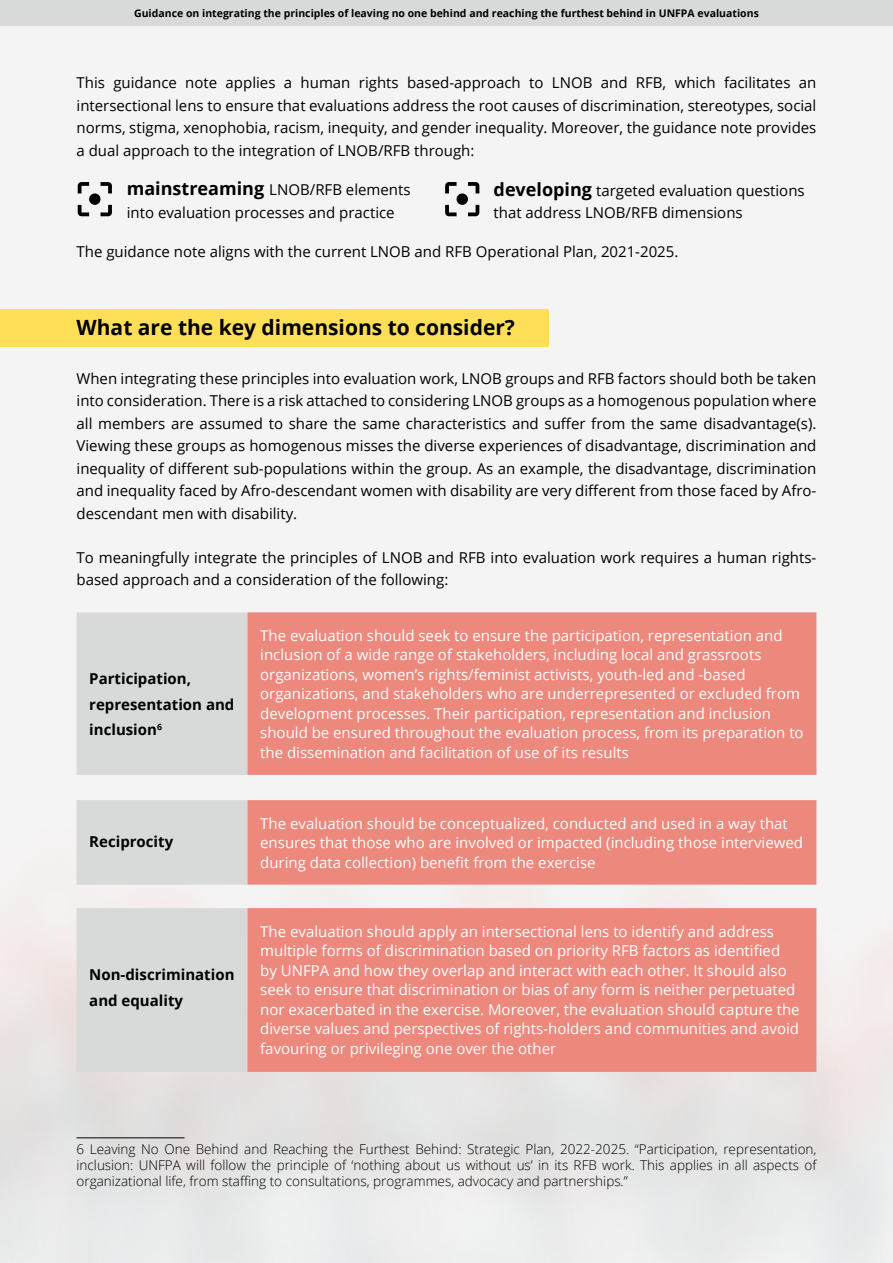
<style>
.page{position:relative;width:893px;height:1263px;background:#fff}
.page>*{position:absolute;margin:0;border:0;box-sizing:border-box;transform-origin:0 0}
.t1{font:700 21px "Open Sans";color:#000}
.t2{font:15px/22.5px "Open Sans";color:#000}
.t3{font:15px/19.5px "Open Sans";color:#fff}
.t4{font:700 15px/25.5px "Open Sans";color:#000}
.t5{font:300 13.5px/16.2px "Open Sans";color:#000;text-align:justify}
.t6{font:700 10.5px "Open Sans";color:#000}
.s1{font-weight:700;font-size:18px}
</style>
<div class="page">
<div style="left:0;top:0;width:893px;height:1263px;background:linear-gradient(to bottom,#f9f8f8,#ece9e8)"></div>
<div style="left:0;top:0;width:893px;height:25px;background:#d8dad9"></div>
<div style="left:0;top:309px;width:549px;height:37px;background:#ffde58"></div>
<svg style="left:78px;top:182px;width:34px;height:34px"></svg>
<svg style="left:445px;top:182px;width:34px;height:34px"></svg>
<svg style="left:77px;top:612px;width:170px;height:460px;fill:#d8dad9"></svg>
<svg style="left:247px;top:612px;width:569px;height:460px;fill:#ed887d"></svg>
<hr style="left:77px;top:1137px;width:108px;height:1px;background:#000">
<p class="t6" style="left:134px;top:6px;width:626px">Guidance on integrating the principles of leaving no one behind and reaching the furthest behind in UNFPA evaluations</p>
<p class="t2" style="left:77px;top:71px;width:741px;text-align:justify">This guidance note applies a human rights based-approach to LNOB and RFB, which facilitates an intersectional lens to ensure that evaluations address the root causes of discrimination, stereotypes, social norms, stigma, xenophobia, racism, inequity, and gender inequality. Moreover, the guidance note provides a dual approach to the integration of LNOB/RFB through:</p>
<p class="t2" style="left:127px;top:178px;width:285px"><span class="s1">mainstreaming</span> LNOB/RFB elements into evaluation processes and practice</p>
<p class="t2" style="left:494px;top:179px;width:313px"><span class="s1">developing</span> targeted evaluation questions that address LNOB/RFB dimensions</p>
<p class="t2" style="left:77px;top:240px;width:603px">The guidance note aligns with the current LNOB and RFB Operational Plan, 2021-2025.</p>
<h1 class="t1" style="left:77px;top:312px;width:440px">What are the key dimensions to consider?</h1>
<p class="t2" style="left:77px;top:367px;width:741px;text-align:justify">When integrating these principles into evaluation work, LNOB groups and RFB factors should both be taken into consideration. There is a risk attached to considering LNOB groups as a homogenous population where all members are assumed to share the same characteristics and suffer from the same disadvantage(s).<br>Viewing these groups as homogenous misses the diverse experiences of disadvantage, discrimination and inequality of different sub-populations within the group. As an example, the disadvantage, discrimination and inequality faced by Afro-descendant women with disability are very different from those faced by Afro&shy;descendant men with disability.</p>
<p class="t2" style="left:77px;top:545px;width:741px">To meaningfully integrate the principles of LNOB and RFB into evaluation work requires a human rights&shy;based approach and a consideration of the following:</p>
<p class="t4" style="left:89px;top:666px;width:147px">Participation, representation and inclusion<sup>6</sup></p>
<p class="t4" style="left:89px;top:829px;width:85px">Reciprocity</p>
<p class="t4" style="left:89px;top:961px;width:147px">Non-discrimination and equality</p>
<p class="t3" style="left:260px;top:625px;width:545px">The evaluation should seek to ensure the participation, representation and inclusion of a wide range of stakeholders, including local and grassroots organizations, women’s rights/feminist activists, youth-led and -based organizations, and stakeholders who are underrepresented or excluded from development processes. Their participation, representation and inclusion should be ensured throughout the evaluation process, from its preparation to the dissemination and facilitation of use of its results</p>
<p class="t3" style="left:260px;top:813px;width:544px">The evaluation should be conceptualized, conducted and used in a way that ensures that those who are involved or impacted (including those interviewed during data collection) benefit from the exercise</p>
<p class="t3" style="left:260px;top:921px;width:541px">The evaluation should apply an intersectional lens to identify and address multiple forms of discrimination based on priority RFB factors as identified by UNFPA and how they overlap and interact with each other. It should also seek to ensure that discrimination or bias of any form is neither perpetuated nor exacerbated in the exercise. Moreover, the evaluation should capture the diverse values and perspectives of rights-holders and communities and avoid favouring or privileging one over the other</p>
<p class="t5" style="left:77px;top:1141px;width:741px">6 Leaving No One Behind and Reaching the Furthest Behind: Strategic Plan, 2022-2025. “Participation, representation, inclusion: UNFPA will follow the principle of ‘nothing about us without us’ in its RFB work. This applies in all aspects of organizational life, from staffing to consultations, programmes, advocacy and partnerships.”</p>
</div>
